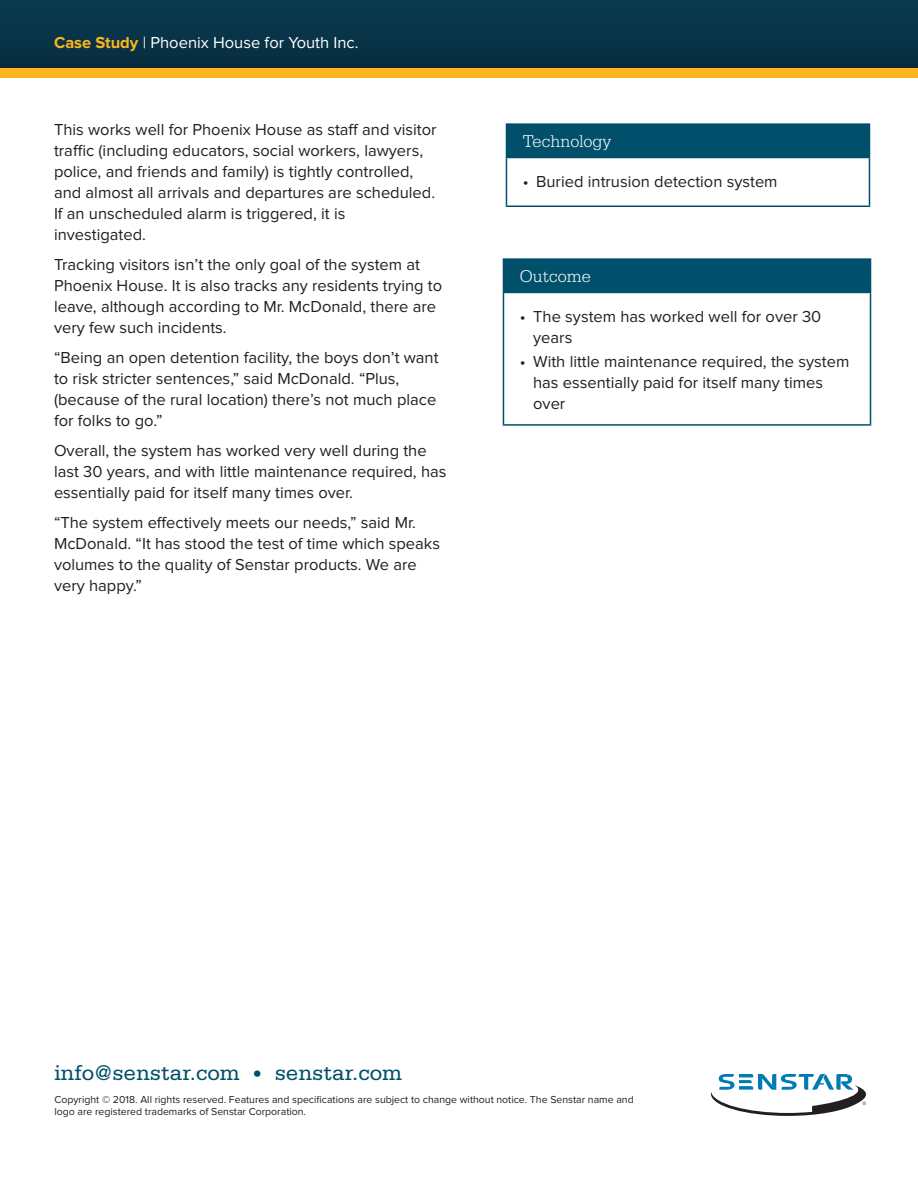
<style>
.page{position:relative;width:918px;height:1188px;background:#fff}
.page>*{position:absolute;margin:0;border:0;box-sizing:border-box;transform-origin:0 0}
.t1{font:22.5px "Serifa Std";color:#004f6b}
.Table_Titles{font:300 18px "Serifa Std";color:#fff}
.Body{font:16.5px/21px "Proxima Nova";color:#231f20}
.Body-2{font:16.5px "Proxima Nova";color:#fff}
.Body-3{font:10.5px/12px "Proxima Nova";color:#231f20}
.s1{font-weight:700;color:#fcb61c}
.s2{font-size:19.5px}
</style>
<div class="page">
<div style="left:0;top:0;width:918px;height:68px;background:#093549"></div>
<div style="left:0;top:68px;width:918px;height:9px;background:#fcb61c"></div>
<svg style="left:711px;top:1074px;width:156px;height:42px"></svg>
<div style="left:506px;top:124px;width:363px;height:34px;background:#004f6b"></div>
<hr style="left:506px;top:123px;width:364px;height:2px;background:#004f6b">
<hr style="left:869px;top:125px;width:1px;height:32px;background:#004f6b">
<hr style="left:506px;top:157px;width:364px;height:1px;background:#004f6b">
<hr style="left:506px;top:158px;width:1px;height:48px;background:#004f6b">
<hr style="left:869px;top:158px;width:1px;height:48px;background:#004f6b">
<hr style="left:506px;top:206px;width:364px;height:1px;background:#004f6b">
<div style="left:503px;top:259px;width:368px;height:33px;background:#004f6b"></div>
<hr style="left:503px;top:258px;width:368px;height:2px;background:#004f6b">
<hr style="left:503px;top:292px;width:368px;height:1px;background:#004f6b">
<hr style="left:503px;top:293px;width:1px;height:131px;background:#004f6b">
<hr style="left:870px;top:293px;width:1px;height:131px;background:#004f6b">
<hr style="left:503px;top:424px;width:368px;height:2px;background:#004f6b">
<p class="Body-2" style="left:54px;top:35px;width:306px"><span class="s1">Case Study</span> | Phoenix House for Youth Inc.</p>
<p class="Body" style="left:54px;top:119px;width:384px">This works well for Phoenix House as staff and visitor traffic (including educators, social workers, lawyers, police, and friends and family) is tightly controlled, and almost all arrivals and departures are scheduled.<br>If an unscheduled alarm is triggered, it is investigated.</p>
<p class="Body" style="left:54px;top:254px;width:390px">Tracking visitors isn’t the only goal of the system at Phoenix House. It is also tracks any residents trying to leave, although according to Mr. McDonald, there are very few such incidents.</p>
<p class="Body" style="left:54px;top:347px;width:386px">“Being an open detention facility, the boys don’t want to risk stricter sentences,” said McDonald. “Plus, (because of the rural location) there’s not much place for folks to go.”</p>
<p class="Body" style="left:54px;top:440px;width:394px">Overall, the system has worked very well during the last 30 years, and with little maintenance required, has essentially paid for itself many times over.</p>
<p class="Body" style="left:54px;top:512px;width:388px">“The system effectively meets our needs,” said Mr.<br>McDonald. “It has stood the test of time which speaks volumes to the quality of Senstar products. We are very happy.”</p>
<p class="Table_Titles" style="left:523px;top:131px;width:90px">Technology</p>
<p class="Body" style="left:523px;top:171px;width:256px">• Buried intrusion detection system</p>
<p class="Table_Titles" style="left:520px;top:266px;width:72px">Outcome</p>
<p class="Body" style="left:533px;top:306px;width:290px;text-indent:-14px">• The system has worked well for over 30 years</p>
<p class="Body" style="left:533px;top:351px;width:318px;text-indent:-14px">• With little maintenance required, the system has essentially paid for itself many times over</p>
<p class="t1" style="left:54px;top:1060px;width:349px">info@senstar.com <span class="s2">•</span> senstar.com</p>
<p class="Body-3" style="left:54px;top:1094px;width:581px">Copyright © 2018. All rights reserved. Features and specifications are subject to change without notice. The Senstar name and logo are registered trademarks of Senstar Corporation.</p>
</div>
